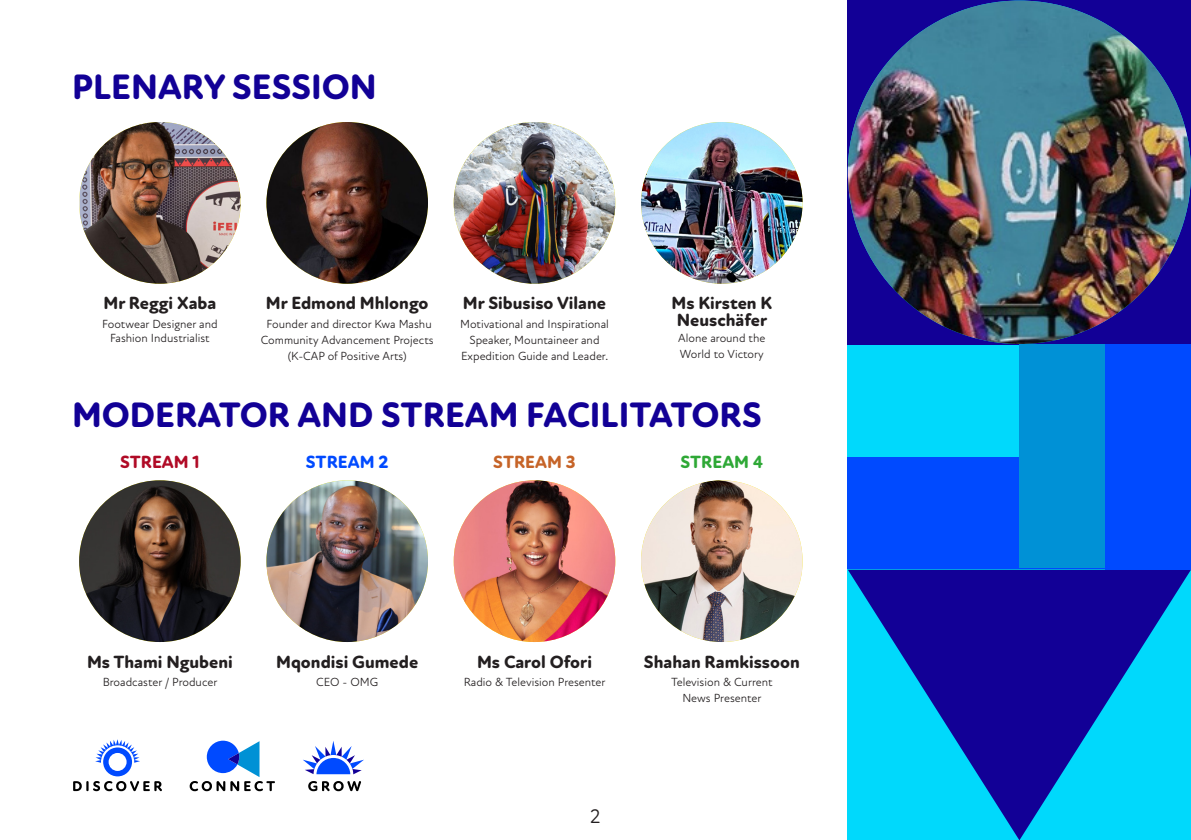
<style>
.page{position:relative;width:1191px;height:840px;background:#fff}
.page>*{position:absolute;margin:0;border:0;box-sizing:border-box;transform-origin:0 0}
.t1{font:800 36px "New Atten Round";color:#120096}
.t2{font:20px "New Atten Round";color:#231f20}
.t3{font:800 18px "New Atten Round";color:#231f20}
.t4{font:800 18px "New Atten Round";color:#b00a26}
.t5{font:800 18px "New Atten Round";color:#004aff}
.t6{font:800 18px "New Atten Round";color:#c66428}
.t7{font:800 18px "New Atten Round";color:#2ea836}
.t8{font:12px/16px "New Atten Round";color:#231f20;text-align:center}
</style>
<div class="page">
<img style="left:79px;top:122px;width:162px;height:161px;border-radius:81px">
<img style="left:266px;top:122px;width:162px;height:161px;border-radius:81px">
<img style="left:454px;top:122px;width:161px;height:161px;border-radius:81px">
<img style="left:641px;top:122px;width:161px;height:161px;border-radius:81px">
<img style="left:79px;top:480px;width:162px;height:161px;border-radius:81px">
<img style="left:266px;top:480px;width:162px;height:161px;border-radius:81px">
<img style="left:454px;top:480px;width:161px;height:161px;border-radius:81px">
<img style="left:641px;top:480px;width:161px;height:161px;border-radius:81px">
<div style="left:848px;top:344px;width:343px;height:113px;background:#00d9fc"></div>
<div style="left:848px;top:457px;width:343px;height:112px;background:#004aff"></div>
<svg style="left:848px;top:569px;width:343px;height:270px;background:#096cc8"></svg>
<div style="left:848px;top:0;width:343px;height:344px;background:#120096"></div>
<img style="left:848px;top:1px;width:343px;height:343px;border-radius:172px">
<div style="left:1019px;top:344px;width:86px;height:224px;background:#0091d6"></div>
<div style="left:1105px;top:344px;width:86px;height:225px;background:#004aff"></div>
<svg style="left:303px;top:741px;width:61px;height:33px"></svg>
<svg style="left:73px;top:739px;width:89px;height:51px"></svg>
<svg style="left:190px;top:740px;width:85px;height:50px"></svg>
<svg style="left:308px;top:781px;width:53px;height:9px"></svg>
<p class="t1" style="left:72px;top:65px;width:306px">PLENARY SESSION</p>
<p class="t3" style="left:103px;top:292px;width:114px">Mr Reggi Xaba</p>
<p class="t8" style="left:102px;top:315px;width:117px">Footwear Designer and</p>
<p class="t8" style="left:110px;top:329px;width:101px">Fashion Industrialist</p>
<p class="t3" style="left:266px;top:292px;width:164px">Mr Edmond Mhlongo</p>
<p class="t8" style="left:261px;top:315px;width:174px">Founder and director Kwa Mashu<br>Community Advancement Projects (K-CAP of Positive Arts)</p>
<p class="t3" style="left:463px;top:292px;width:145px">Mr Sibusiso Vilane</p>
<p class="t8" style="left:460px;top:315px;width:150px">Motivational and Inspirational<br>Speaker, Mountaineer and<br>Expedition Guide and Leader.</p>
<p class="t3" style="left:671px;top:292px;width:102px">Ms Kirsten K</p>
<p class="t3" style="left:677px;top:309px;width:92px">Neuschäfer</p>
<p class="t8" style="left:678px;top:329px;width:89px">Alone around the</p>
<p class="t8" style="left:680px;top:345px;width:85px">World to Victory</p>
<p class="t1" style="left:72px;top:393px;width:691px">MODERATOR AND STREAM FACILITATORS</p>
<p class="t4" style="left:120px;top:451px;width:81px">STREAM 1</p>
<p class="t5" style="left:306px;top:451px;width:84px">STREAM 2</p>
<p class="t6" style="left:493px;top:451px;width:84px">STREAM 3</p>
<p class="t7" style="left:680px;top:451px;width:84px">STREAM 4</p>
<p class="t3" style="left:87px;top:650px;width:147px">Ms Thami Ngubeni</p>
<p class="t8" style="left:103px;top:673px;width:116px">Broadcaster / Producer</p>
<p class="t3" style="left:276px;top:650px;width:143px">Mqondisi Gumede</p>
<p class="t8" style="left:316px;top:673px;width:64px">CEO - OMG</p>
<p class="t3" style="left:477px;top:650px;width:116px">Ms Carol Ofori</p>
<p class="t8" style="left:464px;top:673px;width:143px">Radio &amp; Television Presenter</p>
<p class="t3" style="left:644px;top:650px;width:157px">Shahan Ramkissoon</p>
<p class="t8" style="left:671px;top:673px;width:103px">Television &amp; Current</p>
<p class="t8" style="left:682px;top:689px;width:81px">News Presenter</p>
<h2 class="t2" style="left:590px;top:803px;width:12px">2</h2>
</div>
